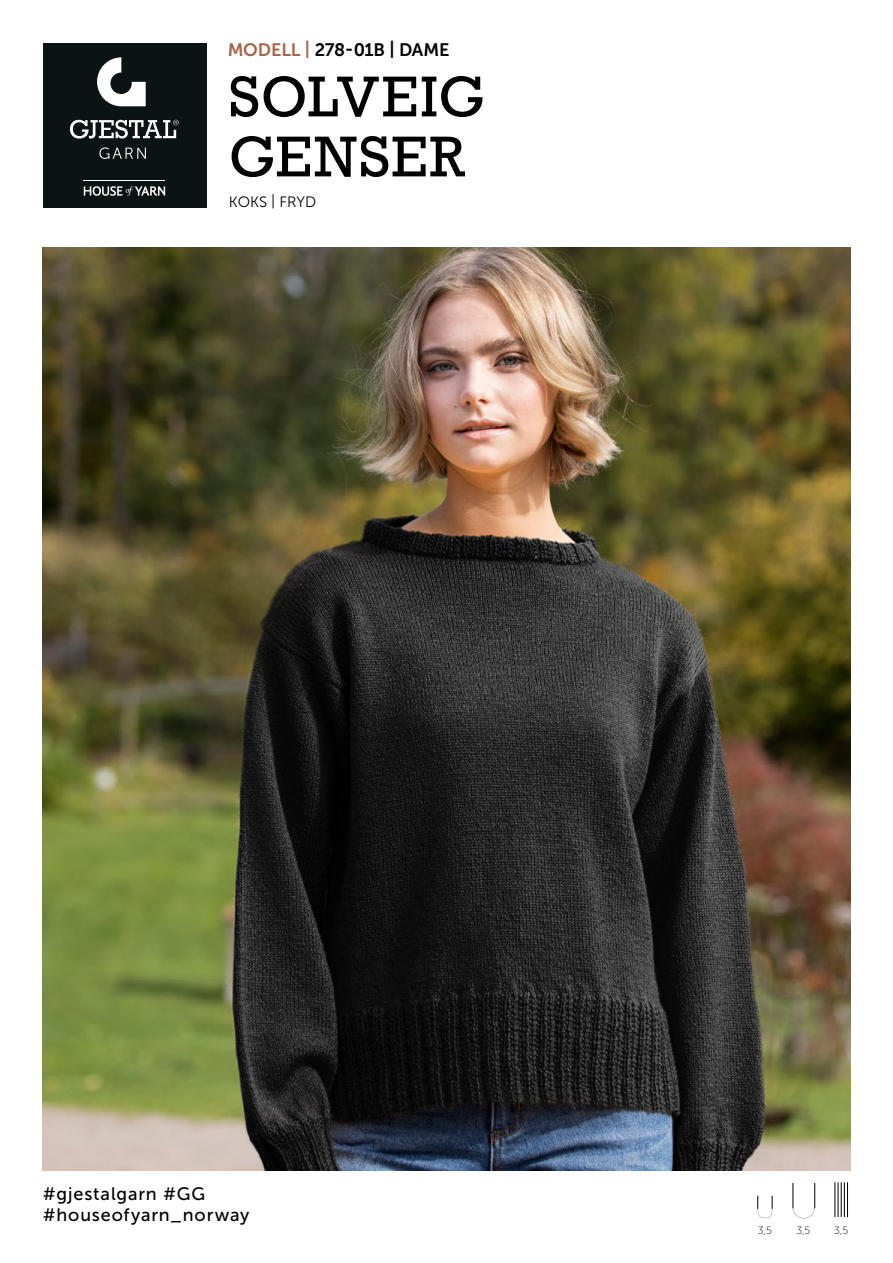
<style>
.page{position:relative;width:893px;height:1263px;background:#fff}
.page>*{position:absolute;margin:0;border:0;box-sizing:border-box;transform-origin:0 0}
.t1{font:54px "Rockwell";letter-spacing:.025em;color:#000}
.t2{font:18px/21px "Museo Sans 500";letter-spacing:.045em;color:#000}
.t3{font:18px "Museo Sans 700";letter-spacing:-.01em;color:#000}
.t4{font:15px "Museo Sans 300";color:#000}
.t5{font:10.5px "Museo Sans 100";color:#000}
.s1{color:#a7654b}
</style>
<div class="page">
<div style="left:43px;top:43px;width:164px;height:164px;background:#0b1314"></div>
<hr style="left:84px;top:180px;width:81px;height:1px;background:#fff">
<svg style="left:97px;top:57px;width:49px;height:49px"></svg>
<svg style="left:99px;top:147px;width:47px;height:12px"></svg>
<svg style="left:70px;top:120px;width:109px;height:19px"></svg>
<svg style="left:84px;top:186px;width:81px;height:10px"></svg>
<img style="left:43px;top:248px;width:807px;height:923px">
<svg style="left:792px;top:1183px;width:23px;height:35px"></svg>
<svg style="left:757px;top:1195px;width:16px;height:23px"></svg>
<hr style="left:834px;top:1182px;width:1px;height:35px;background:#000">
<hr style="left:837px;top:1182px;width:1px;height:35px;background:#000">
<hr style="left:841px;top:1182px;width:1px;height:35px;background:#000">
<hr style="left:844px;top:1182px;width:1px;height:35px;background:#000">
<hr style="left:847px;top:1182px;width:1px;height:35px;background:#000">
<p class="t3" style="left:228px;top:40px;width:223px"><span class="s1">MODELL |</span> 278-01B | DAME</p>
<p class="t1" style="left:229px;top:63px;width:258px">SOLVEIG</p>
<p class="t1" style="left:229px;top:123px;width:238px">GENSER</p>
<p class="t4" style="left:229px;top:194px;width:89px">KOKS | FRYD</p>
<p class="t2" style="left:43px;top:1183px;width:208px">#gjestalgarn #GG #houseofyarn_norway</p>
<p class="t5" style="left:758px;top:1225px;width:15px">3,5</p>
<p class="t5" style="left:796px;top:1225px;width:15px">3,5</p>
<p class="t5" style="left:834px;top:1225px;width:15px">3,5</p>
</div>
